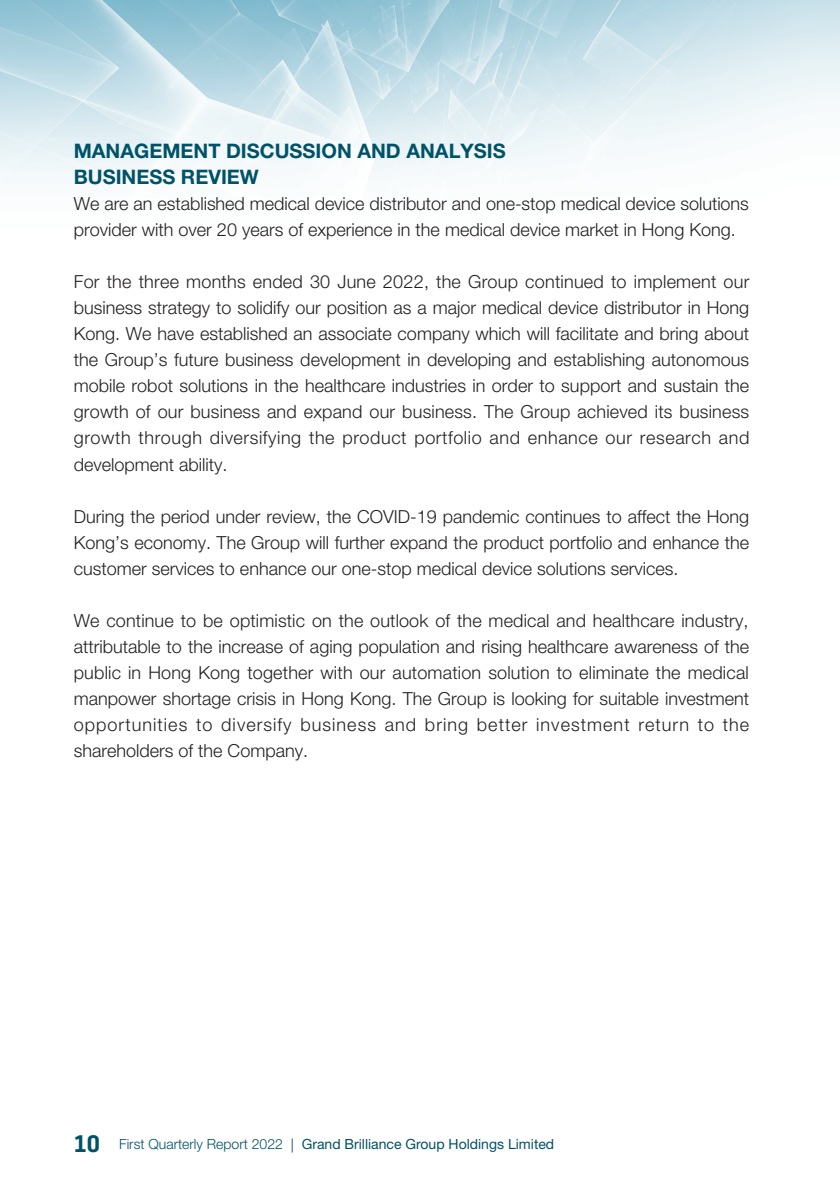
<style>
.page{position:relative;width:840px;height:1191px;background:#fff}
.page>*{position:absolute;margin:0;border:0;box-sizing:border-box;transform-origin:0 0}
._01_H1{font:700 20px "Helvetica Neue LT Std";color:#005268}
._00_txt{font:300 18px/26px "Helvetica Neue LT Std";color:#231f20;text-align:justify}
.t1{font:14px "Helvetica Neue LT Std";color:#005268}
.s1{font-family:"Battersea";font-weight:700;font-size:24px}
.s2{font-weight:300}
.s3{font-family:"Helvetica LT Std";font-weight:300}
</style>
<div class="page">
<img style="left:0;top:0;width:839px;height:182px">
<p class="_01_H1" style="left:74px;top:139px;width:433px">MANAGEMENT DISCUSSION AND ANALYSIS</p>
<p class="_01_H1" style="left:74px;top:165px;width:186px">BUSINESS REVIEW</p>
<p class="_00_txt" style="left:74px;top:191px;width:676px">We are an established medical device distributor and one-stop medical device solutions provider with over 20 years of experience in the medical device market in Hong Kong.</p>
<p class="_00_txt" style="left:74px;top:269px;width:676px">For the three months ended 30 June 2022, the Group continued to implement our business strategy to solidify our position as a major medical device distributor in Hong Kong. We have established an associate company which will facilitate and bring about the Group’s future business development in developing and establishing autonomous mobile robot solutions in the healthcare industries in order to support and sustain the growth of our business and expand our business. The Group achieved its business growth through diversifying the product portfolio and enhance our research and development ability.</p>
<p class="_00_txt" style="left:74px;top:503px;width:676px">During the period under review, the COVID-19 pandemic continues to affect the Hong Kong’s economy. The Group will further expand the product portfolio and enhance the customer services to enhance our one-stop medical device solutions services.</p>
<p class="_00_txt" style="left:74px;top:607px;width:676px">We continue to be optimistic on the outlook of the medical and healthcare industry, attributable to the increase of aging population and rising healthcare awareness of the public in Hong Kong together with our automation solution to eliminate the medical manpower shortage crisis in Hong Kong. The Group is looking for suitable investment opportunities to diversify business and bring better investment return to the shareholders of the Company.</p>
<p class="t1" style="left:74px;top:1135px;width:481px"><span class="s1">10</span> <span class="s2">First Quarterly Report 2022</span> <span class="s3">|</span> Grand Brilliance Group Holdings Limited</p>
</div>
